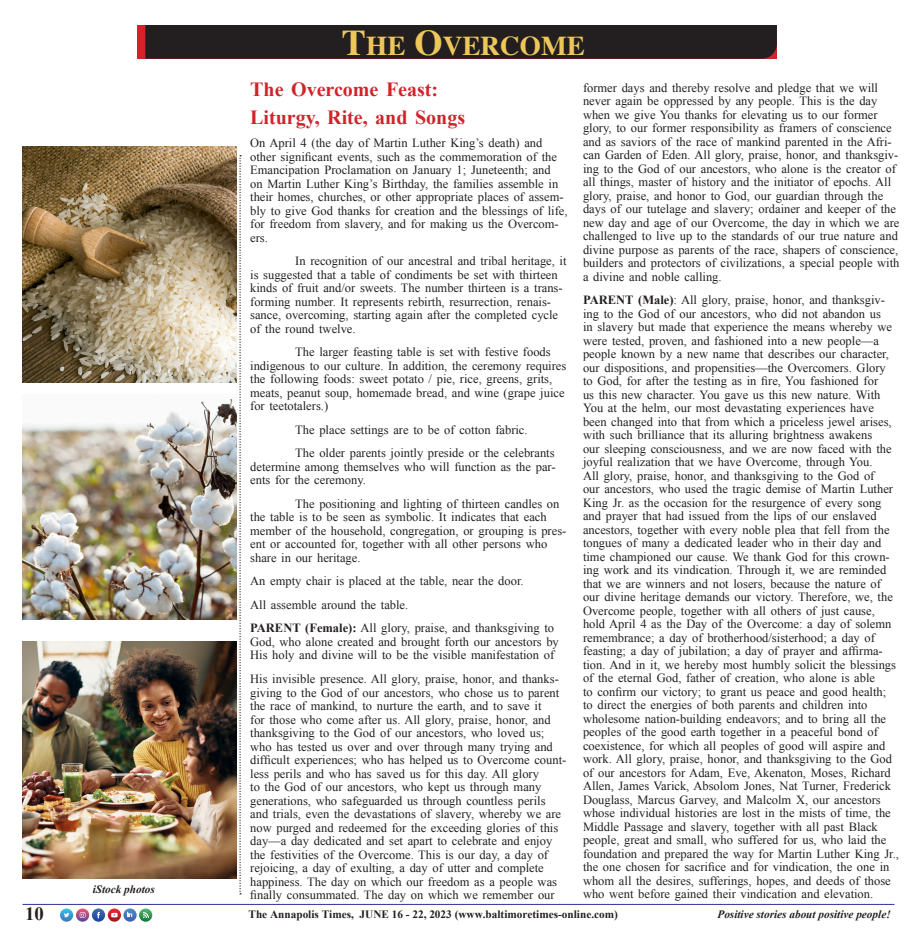
<style>
.page{position:relative;width:917px;height:948px;background:#fff}
.page>*{position:absolute;margin:0;border:0;box-sizing:border-box;transform-origin:0 0}
.t1{font:700 27.25px "Times";color:#edc75a}
.t2{font:700 20px "Times New Roman";color:#d1232a}
.t3{font:700 18.75px "Times New Roman";color:#231f20}
.t4{font:12.5px/13.5px "Times New Roman";color:#231f20}
.t5{font:700 11.25px "Times New Roman";color:#231f20}
.CAPTION_2{font:italic 700 11.25px "Times New Roman";color:#231f20}
.s1{font-size:36.25px}
.s2{font-weight:700}
</style>
<div class="page">
<hr style="left:22px;top:903px;width:872px;height:1px;background:#303493">
<svg style="left:60px;top:908px;width:61px;height:13px"></svg>
<svg style="left:139px;top:908px;width:13px;height:13px"></svg>
<svg style="left:123px;top:908px;width:14px;height:13px"></svg>
<svg style="left:127px;top:911px;width:5px;height:5px"></svg>
<svg style="left:239px;top:155px;width:2px;height:739px"></svg>
<div style="left:145px;top:25px;width:631px;height:34px;background:#231f20"></div>
<img style="left:22px;top:641px;width:214px;height:236px">
<img style="left:22px;top:399px;width:214px;height:220px">
<img style="left:22px;top:146px;width:214px;height:236px">
<p class="CAPTION_2" style="left:93px;top:881px;width:64px">iStock photos</p>
<p class="t1" style="left:342px;top:19px;width:244px"><span class="s1">T</span>HE <span class="s1">O</span>VERCOME</p>
<p class="t2" style="left:250px;top:76px;width:189px">The Overcome Feast:</p>
<p class="t2" style="left:250px;top:103px;width:216px">Liturgy, Rite, and Songs</p>
<p class="t4" style="left:250px;top:136px;width:319px">On April 4 (the day of Martin Luther King’s death) and other significant events, such as the commemoration of the Emancipation Proclamation on January 1; Juneteenth; and<br>on Martin Luther King’s Birthday, the families assemble in their homes, churches, or other appropriate places of assem&shy;bly to give God thanks for creation and the blessings of life, for freedom from slavery, and for making us the Overcom&shy;ers.</p>
<p class="t4" style="left:250px;top:254px;width:318px;text-indent:45px">In recognition of our ancestral and tribal heritage, it is suggested that a table of condiments be set with thirteen kinds of fruit and/or sweets. The number thirteen is a trans&shy;forming number. It represents rebirth, resurrection, renais&shy;sance, overcoming, starting again after the completed cycle of the round twelve.</p>
<p class="t4" style="left:250px;top:345px;width:317px;text-indent:45px">The larger feasting table is set with festive foods indigenous to our culture. In addition, the ceremony requires the following foods: sweet potato / pie, rice, greens, grits, meats, peanut soup, homemade bread, and wine (grape juice for teetotalers.)</p>
<p class="t4" style="left:295px;top:422px;width:234px">The place settings are to be of cotton fabric.</p>
<p class="t4" style="left:250px;top:446px;width:307px;text-align:justify;text-indent:45px">The older parents jointly preside or the celebrants determine among themselves who will function as the par&shy;ents for the ceremony.</p>
<p class="t4" style="left:250px;top:496px;width:317px;text-indent:45px">The positioning and lighting of thirteen candles on the table is to be seen as symbolic. It indicates that each member of the household, congregation, or grouping is pres&shy;ent or accounted for, together with all other persons who share in our heritage.</p>
<p class="t4" style="left:250px;top:574px;width:275px">An empty chair is placed at the table, near the door.</p>
<p class="t4" style="left:250px;top:597px;width:159px">All assemble around the table.</p>
<p class="t4" style="left:250px;top:621px;width:310px"><span class="s2">PARENT (Female):</span> All glory, praise, and thanksgiving to<br>God, who alone created and brought forth our ancestors by<br>His holy and divine will to be the visible manifestation of</p>
<p class="t4" style="left:250px;top:671px;width:317px">His invisible presence. All glory, praise, honor, and thanks&shy;giving to the God of our ancestors, who chose us to parent the race of mankind, to nurture the earth, and to save it<br>for those who come after us. All glory, praise, honor, and thanksgiving to the God of our ancestors, who loved us; who has tested us over and over through many trying and difficult experiences; who has helped us to Overcome count&shy;less perils and who has saved us for this day. All glory<br>to the God of our ancestors, who kept us through many generations, who safeguarded us through countless perils and trials, even the devastations of slavery, whereby we are now purged and redeemed for the exceeding glories of this day—a day dedicated and set apart to celebrate and enjoy the festivities of the Overcome. This is our day, a day of rejoicing, a day of exulting, a day of utter and complete happiness. The day on which our freedom as a people was finally consummated. The day on which we remember our</p>
<p class="t4" style="left:582px;top:80px;width:318px">former days and thereby resolve and pledge that we will never again be oppressed by any people. This is the day when we give You thanks for elevating us to our former glory, to our former responsibility as framers of conscience and as saviors of the race of mankind parented in the Afri&shy;can Garden of Eden. All glory, praise, honor, and thanksgiv&shy;ing to the God of our ancestors, who alone is the creator of all things, master of history and the initiator of epochs. All glory, praise, and honor to God, our guardian through the days of our tutelage and slavery; ordainer and keeper of the new day and age of our Overcome, the day in which we are challenged to live up to the standards of our true nature and divine purpose as parents of the race, shapers of conscience, builders and protectors of civilizations, a special people with a divine and noble calling.</p>
<p class="t4" style="left:582px;top:293px;width:317px"><span class="s2">PARENT (Male)</span>: All glory, praise, honor, and thanksgiv&shy;ing to the God of our ancestors, who did not abandon us<br>in slavery but made that experience the means whereby we were tested, proven, and fashioned into a new people—a people known by a new name that describes our character, our dispositions, and propensities—the Overcomers. Glory<br>to God, for after the testing as in fire, You fashioned for<br>us this new character. You gave us this new nature. With You at the helm, our most devastating experiences have been changed into that from which a priceless jewel arises, with such brilliance that its alluring brightness awakens<br>our sleeping consciousness, and we are now faced with the joyful realization that we have Overcome, through You.<br>All glory, praise, honor, and thanksgiving to the God of<br>our ancestors, who used the tragic demise of Martin Luther King Jr. as the occasion for the resurgence of every song and prayer that had issued from the lips of our enslaved ancestors, together with every noble plea that fell from the tongues of many a dedicated leader who in their day and time championed our cause. We thank God for this crown&shy;ing work and its vindication. Through it, we are reminded that we are winners and not losers, because the nature of our divine heritage demands our victory. Therefore, we, the Overcome people, together with all others of just cause, hold April 4 as the Day of the Overcome: a day of solemn remembrance; a day of brotherhood/sisterhood; a day of feasting; a day of jubilation; a day of prayer and affirma&shy;tion. And in it, we hereby most humbly solicit the blessings of the eternal God, father of creation, who alone is able<br>to confirm our victory; to grant us peace and good health; to direct the energies of both parents and children into wholesome nation-building endeavors; and to bring all the peoples of the good earth together in a peaceful bond of coexistence, for which all peoples of good will aspire and work. All glory, praise, honor, and thanksgiving to the God of our ancestors for Adam, Eve, Akenaton, Moses, Richard Allen, James Varick, Absolom Jones, Nat Turner, Frederick Douglass, Marcus Garvey, and Malcolm X, our ancestors whose individual histories are lost in the mists of time, the Middle Passage and slavery, together with all past Black people, great and small, who suffered for us, who laid the foundation and prepared the way for Martin Luther King Jr., the one chosen for sacrifice and for vindication, the one in whom all the desires, sufferings, hopes, and deeds of those who went before gained their vindication and elevation.</p>
<h3 class="t3" style="left:25px;top:900px;width:20px">10</h3>
<p class="t5" style="left:248px;top:905px;width:371px">The Annapolis Times, JUNE 16 - 22, 2023 (www.baltimoretimes-online.com)</p>
<p class="CAPTION_2" style="left:717px;top:906px;width:175px">Positive stories about positive people!</p>
</div>
